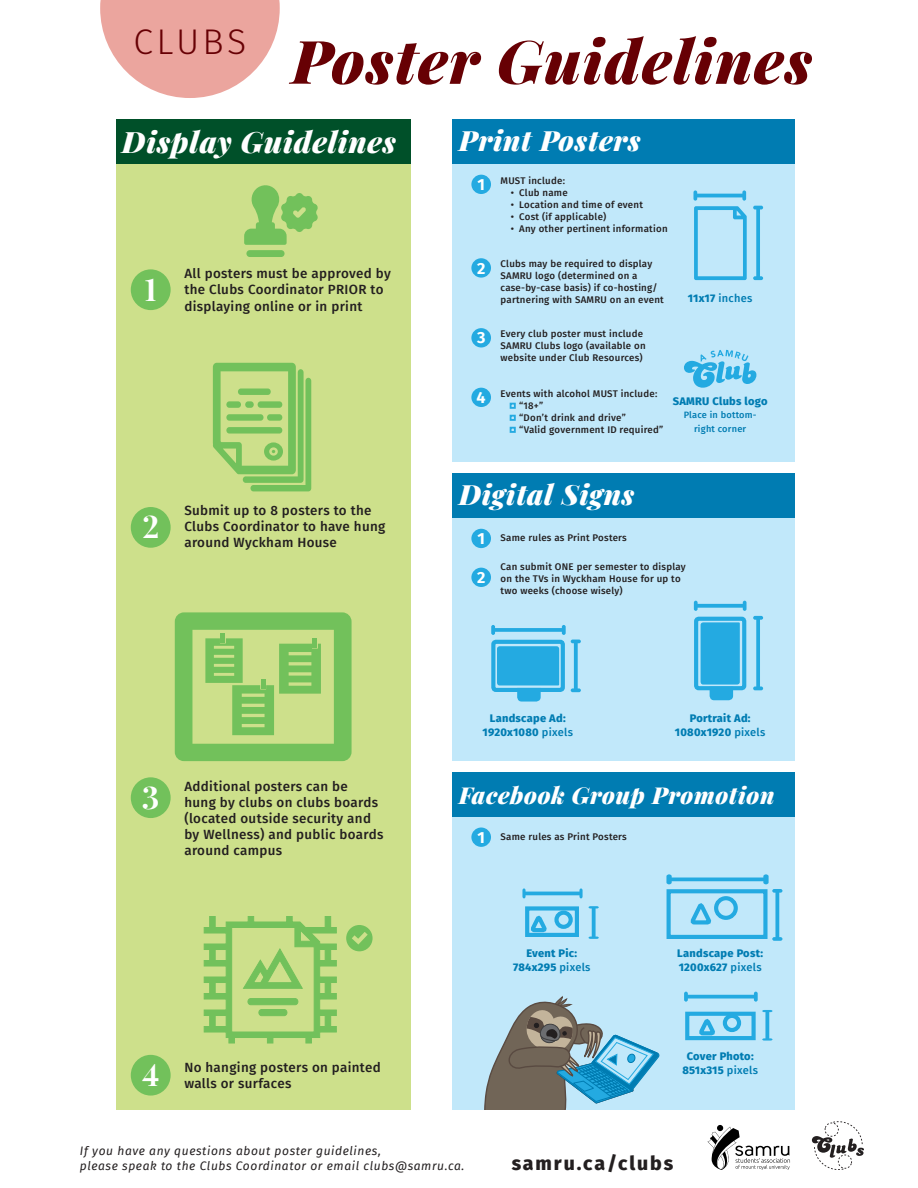
<style>
.page{position:relative;width:918px;height:1188px;background:#fff}
.page>*{position:absolute;margin:0;border:0;box-sizing:border-box;transform-origin:0 0}
.Title_Thin{font:italic 900 60px "Playfair Display";letter-spacing:.025em;color:#670004}
.t1{font:300 35.55px "Fira Sans";letter-spacing:.09em;color:#670004}
.Numerals{font:700 31.35px "Playfair Display";color:#fff}
.Event_Type{font:italic 900 29.55px "Playfair Display";letter-spacing:.025em;color:#fff}
.Event_Type-2{font:italic 900 28.05px "Playfair Display";letter-spacing:.025em;color:#fff}
.Format_title{font:italic 900 23.4px "Playfair Display";letter-spacing:.025em;color:#fff}
.Website{font:800 19.5px "Fira Sans";letter-spacing:.1em;color:#231f20}
.Info_point{font:700 16.2px "Fira Sans";color:#fff}
.Display_guidelines{font:500 13.35px/16px "Fira Sans";letter-spacing:.025em;color:#231f20}
.For_more_info{font:italic 12px "Fira Sans";letter-spacing:.05em;color:#231f20}
.Display_guidelines-2{font:800 11.1px "Fira Sans";letter-spacing:.025em;color:#007cb2}
.Display_guidelines-3{font:500 11.1px "Fira Sans";letter-spacing:.025em;color:#007cb2}
.Channel_text{font:500 9.75px/12px "Fira Sans";letter-spacing:.025em;color:#231f20}
.Display_guidelines-4{font:500 9.15px "Fira Sans";letter-spacing:.025em;color:#007cb2}
.s1{font-weight:800}
.s2{font-weight:500}
</style>
<div class="page">
<div style="left:452px;top:507px;width:343px;height:254px;background:#c1e8fa"></div>
<div style="left:452px;top:141px;width:343px;height:321px;background:#c1e8fa"></div>
<div style="left:452px;top:816px;width:343px;height:294px;background:#c1e8fa"></div>
<div style="left:116px;top:164px;width:295px;height:946px;background:#cde08b"></div>
<div style="left:116px;top:119px;width:295px;height:45px;background:#005029"></div>
<div style="left:452px;top:119px;width:343px;height:45px;background:#007cb2"></div>
<div style="left:452px;top:473px;width:343px;height:45px;background:#007cb2"></div>
<div style="left:452px;top:772px;width:343px;height:44px;background:#007cb2"></div>
<svg style="left:244px;top:185px;width:74px;height:72px"></svg>
<svg style="left:175px;top:612px;width:177px;height:149px"></svg>
<svg style="left:203px;top:916px;width:134px;height:128px"></svg>
<div style="left:259px;top:1010px;width:28px;height:6px;background:#72c15b;border-radius:3px"></div>
<div style="left:258px;top:1009px;width:29px;height:7px;border:1px solid #72c15b;border-radius:3px"></div>
<div style="left:248px;top:999px;width:50px;height:6px;background:#72c15b;border-radius:3px"></div>
<div style="left:247px;top:998px;width:51px;height:7px;border:1px solid #72c15b;border-radius:3px"></div>
<svg style="left:346px;top:925px;width:27px;height:26px"></svg>
<svg style="left:491px;top:625px;width:90px;height:77px"></svg>
<svg style="left:694px;top:601px;width:53px;height:10px"></svg>
<svg style="left:753px;top:616px;width:10px;height:74px"></svg>
<svg style="left:213px;top:363px;width:98px;height:128px"></svg>
<div style="left:694px;top:617px;width:52px;height:73px;border:4px solid #24aae1;border-radius:3px"></div>
<svg style="left:589px;top:906px;width:10px;height:33px"></svg>
<svg style="left:522px;top:888px;width:61px;height:10px"></svg>
<svg style="left:701px;top:622px;width:39px;height:78px;background:#30afe3"></svg>
<svg style="left:684px;top:992px;width:74px;height:10px"></svg>
<svg style="left:525px;top:906px;width:54px;height:31px"></svg>
<svg style="left:685px;top:1010px;width:87px;height:31px"></svg>
<svg style="left:666px;top:874px;width:116px;height:67px"></svg>
<svg style="left:484px;top:996px;width:176px;height:114px"></svg>
<div style="left:471px;top:175px;width:20px;height:19px;background:#24aae1;border-radius:50%"></div>
<div style="left:471px;top:529px;width:20px;height:19px;background:#24aae1;border-radius:50%"></div>
<div style="left:471px;top:828px;width:20px;height:19px;background:#24aae1;border-radius:50%"></div>
<div style="left:471px;top:258px;width:20px;height:20px;background:#24aae1;border-radius:50%"></div>
<div style="left:471px;top:568px;width:20px;height:19px;background:#24aae1;border-radius:50%"></div>
<div style="left:471px;top:328px;width:20px;height:19px;background:#24aae1;border-radius:50%"></div>
<div style="left:471px;top:388px;width:20px;height:19px;background:#24aae1;border-radius:50%"></div>
<svg style="left:510px;top:403px;width:6px;height:6px"></svg>
<svg style="left:510px;top:415px;width:6px;height:6px"></svg>
<svg style="left:510px;top:427px;width:6px;height:6px"></svg>
<svg style="left:693px;top:190px;width:54px;height:90px"></svg>
<svg style="left:753px;top:206px;width:10px;height:74px"></svg>
<div style="left:131px;top:269px;width:40px;height:41px;background:#72c15b;border-radius:50%"></div>
<div style="left:131px;top:507px;width:40px;height:41px;background:#72c15b;border-radius:50%"></div>
<div style="left:131px;top:777px;width:40px;height:41px;background:#72c15b;border-radius:50%"></div>
<div style="left:131px;top:1055px;width:40px;height:41px;background:#72c15b;border-radius:50%"></div>
<svg style="left:684px;top:350px;width:73px;height:38px"></svg>
<svg style="left:100px;top:0;width:180px;height:98px"></svg>
<svg style="left:812px;top:1121px;width:52px;height:49px"></svg>
<svg style="left:708px;top:1125px;width:82px;height:45px"></svg>
<p class="t1" style="left:133px;top:16px;width:115px">CLUBS</p>
<p class="Title_Thin" style="left:292px;top:12px;width:522px">Poster Guidelines</p>
<p class="Event_Type" style="left:122px;top:117px;width:276px">Display Guidelines</p>
<p class="Event_Type-2" style="left:459px;top:117px;width:184px">Print Posters</p>
<p class="Numerals" style="left:145px;top:264px;width:14px">1</p>
<p class="Display_guidelines" style="left:184px;top:265px;width:208px">All posters must be approved by the Clubs Coordinator PRIOR to displaying online or in print</p>
<p class="Numerals" style="left:142px;top:502px;width:18px">2</p>
<p class="Display_guidelines" style="left:184px;top:502px;width:202px">Submit up to 8 posters to the<br>Clubs Coordinator to have hung around Wyckham House</p>
<p class="Numerals" style="left:142px;top:772px;width:19px">3</p>
<p class="Display_guidelines" style="left:184px;top:777px;width:201px">Additional posters can be<br>hung by clubs on clubs boards (located outside security and by Wellness) and public boards around campus</p>
<p class="Numerals" style="left:142px;top:1050px;width:19px">4</p>
<p class="Display_guidelines" style="left:184px;top:1059px;width:198px">No hanging posters on painted walls or surfaces</p>
<p class="Info_point" style="left:477px;top:171px;width:9px">1</p>
<p class="Channel_text" style="left:501px;top:174px;width:66px">MUST include:</p>
<p class="Channel_text" style="left:511px;top:186px;width:58px">• Club name</p>
<p class="Channel_text" style="left:511px;top:198px;width:134px">• Location and time of event</p>
<p class="Channel_text" style="left:511px;top:210px;width:97px">• Cost (if applicable)</p>
<p class="Channel_text" style="left:511px;top:222px;width:158px">• Any other pertinent information</p>
<p class="Info_point" style="left:477px;top:254px;width:10px">2</p>
<p class="Channel_text" style="left:501px;top:257px;width:165px">Clubs may be required to display<br>SAMRU logo (determined on a case-by-case basis) if co-hosting/ partnering with SAMRU on an event</p>
<p class="Display_guidelines-3" style="left:688px;top:289px;width:66px"><span class="s1">11x17</span> inches</p>
<p class="Info_point" style="left:477px;top:324px;width:10px">3</p>
<p class="Channel_text" style="left:501px;top:327px;width:147px">Every club poster must include<br>SAMRU Clubs logo (available on website under Club Resources)</p>
<p class="Info_point" style="left:477px;top:384px;width:11px">4</p>
<p class="Channel_text" style="left:501px;top:387px;width:158px">Events with alcohol MUST include:</p>
<p class="Channel_text" style="left:519px;top:399px;width:26px">“18+”</p>
<p class="Channel_text" style="left:519px;top:411px;width:108px">“Don’t drink and drive”</p>
<p class="Channel_text" style="left:519px;top:423px;width:146px">“Valid government ID required”</p>
<p class="Display_guidelines-2" style="left:673px;top:392px;width:96px">SAMRU Clubs logo</p>
<p class="Display_guidelines-4" style="left:684px;top:407px;width:74px">Place in bottom-</p>
<p class="Display_guidelines-4" style="left:694px;top:421px;width:54px">right corner</p>
<p class="Event_Type-2" style="left:459px;top:472px;width:177px">Digital Signs</p>
<p class="Info_point" style="left:477px;top:525px;width:9px">1</p>
<p class="Info_point" style="left:477px;top:564px;width:10px">2</p>
<p class="Channel_text" style="left:501px;top:531px;width:128px">Same rules as Print Posters</p>
<p class="Channel_text" style="left:501px;top:560px;width:187px">Can submit ONE per semester to display on the TVs in Wyckham House for up to two weeks (choose wisely)</p>
<p class="Display_guidelines-2" style="left:490px;top:708px;width:77px">Landscape Ad:</p>
<p class="Display_guidelines-2" style="left:482px;top:722px;width:92px">1920x1080 <span class="s2">pixels</span></p>
<p class="Display_guidelines-2" style="left:690px;top:708px;width:62px">Portrait Ad:</p>
<p class="Display_guidelines-2" style="left:675px;top:722px;width:92px">1080x1920 <span class="s2">pixels</span></p>
<p class="Format_title" style="left:459px;top:775px;width:317px">Facebook Group Promotion</p>
<p class="Info_point" style="left:477px;top:823px;width:9px">1</p>
<p class="Channel_text" style="left:501px;top:830px;width:128px">Same rules as Print Posters</p>
<p class="Display_guidelines-2" style="left:526px;top:943px;width:52px">Event Pic:</p>
<p class="Display_guidelines-2" style="left:513px;top:957px;width:79px">784x295 <span class="s2">pixels</span></p>
<p class="Display_guidelines-2" style="left:677px;top:943px;width:87px">Landscape Post:</p>
<p class="Display_guidelines-2" style="left:679px;top:957px;width:84px">1200x627 <span class="s2">pixels</span></p>
<p class="Display_guidelines-2" style="left:687px;top:1046px;width:68px">Cover Photo:</p>
<p class="Display_guidelines-2" style="left:682px;top:1061px;width:77px">851x315 <span class="s2">pixels</span></p>
<p class="For_more_info" style="left:80px;top:1142px;width:303px">If you have any questions about poster guidelines,</p>
<p class="For_more_info" style="left:80px;top:1157px;width:386px">please speak to the Clubs Coordinator or email clubs@samru.ca.</p>
<p class="Website" style="left:512px;top:1146px;width:163px">samru.ca/clubs</p>
</div>
